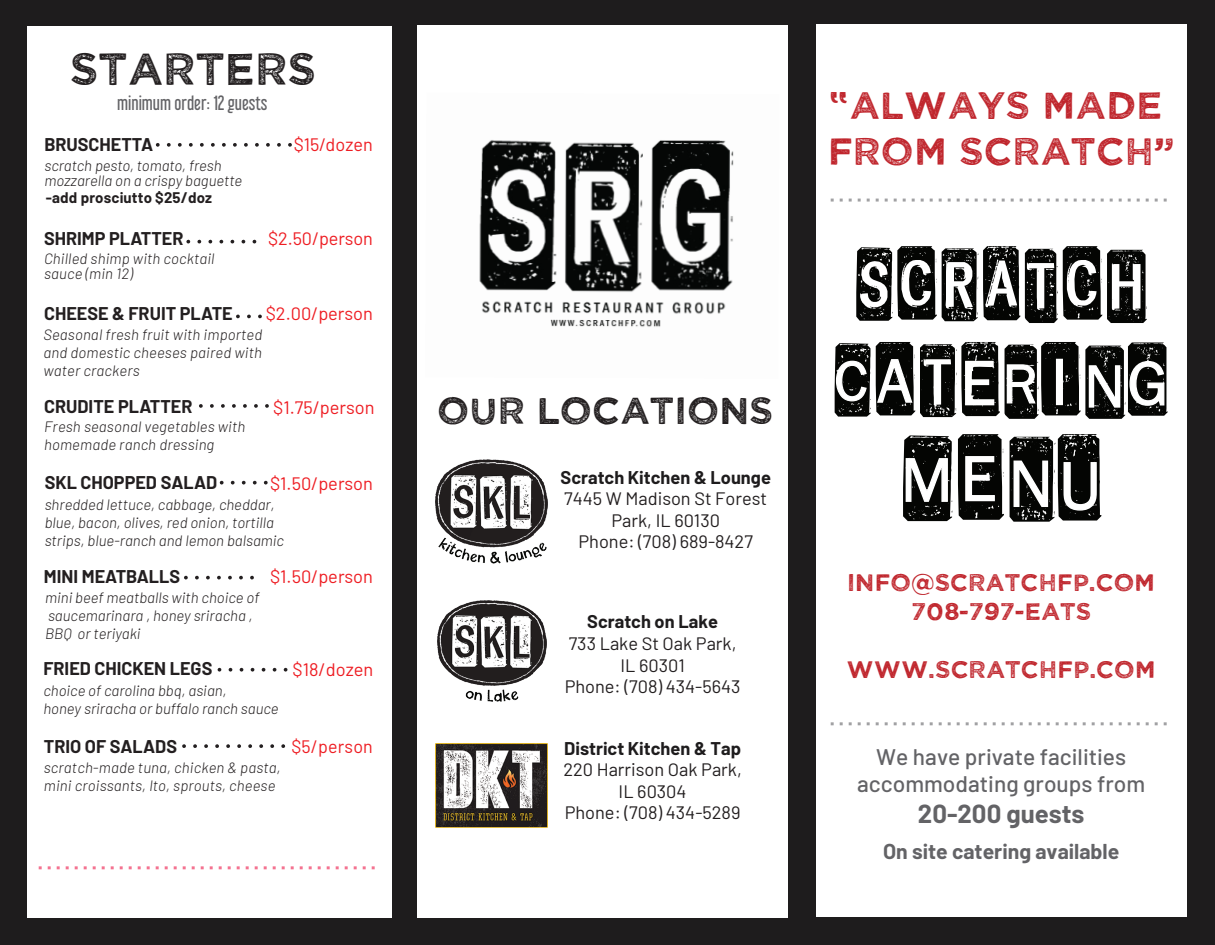
<style>
.page{position:relative;width:1215px;height:945px;background:#1e1c1d}
.page>*{position:absolute;margin:0;border:0;box-sizing:border-box;transform-origin:0 0}
.t1{font:45px "Wicked Grit";color:#231f20}
.t2{font:38.4px/46px "Wicked Grit";color:#c0262d}
.t3{font:37.65px "Wicked Grit";color:#231f20}
.t4{font:700 25.5px "Barlow";color:#636366}
.t5{font:24px/28.8px "Wicked Grit";color:#c0262d;text-align:center}
.t6{font:500 22.5px/27px "Barlow";color:#636366;text-align:center}
.t7{font:700 21px "Barlow";color:#636366}
.t8{font:18px/21.6px "Barlow";color:#231f20;text-align:center}
.t9{font:700 18px "Barlow";color:#231f20}
.t10{font:18px "Barlow";color:#ee1d23}
.t11{font:700 18px "Barlow";color:#1e1c1d}
.t12{font:18px "Libel Suit Rg";color:#636366}
.t13{font:italic 300 15px/18px "Barlow";color:#231f20}
.t14{font:700 15px "Barlow";letter-spacing:.01em;color:#231f20}
</style>
<div class="page">
<div style="left:816px;top:24px;width:370px;height:892px;background:#fff"></div>
<div style="left:417px;top:26px;width:371px;height:892px;background:#fff"></div>
<div style="left:27px;top:26px;width:365px;height:892px;background:#fff"></div>
<img style="left:479px;top:140px;width:255px;height:187px">
<svg style="left:856px;top:246px;width:291px;height:77px"></svg>
<svg style="left:903px;top:435px;width:49px;height:86px"></svg>
<svg style="left:958px;top:434px;width:46px;height:86px"></svg>
<svg style="left:1010px;top:434px;width:91px;height:88px"></svg>
<svg style="left:835px;top:342px;width:333px;height:77px"></svg>
<img style="left:435px;top:743px;width:113px;height:85px">
<img style="left:436px;top:459px;width:112px;height:105px">
<img style="left:437px;top:600px;width:109px;height:102px">
<svg style="left:158px;top:143px;width:134px;height:4px"></svg>
<svg style="left:188px;top:240px;width:69px;height:4px"></svg>
<svg style="left:238px;top:315px;width:24px;height:3px"></svg>
<svg style="left:201px;top:404px;width:66px;height:4px"></svg>
<svg style="left:222px;top:481px;width:46px;height:4px"></svg>
<svg style="left:186px;top:576px;width:68px;height:4px"></svg>
<svg style="left:219px;top:668px;width:69px;height:4px"></svg>
<svg style="left:184px;top:744px;width:102px;height:4px"></svg>
<svg style="left:831px;top:722px;width:336px;height:3px"></svg>
<svg style="left:831px;top:199px;width:336px;height:3px"></svg>
<svg style="left:39px;top:866px;width:336px;height:3px"></svg>
<h1 class="t1" style="left:70px;top:40px;width:248px">STARTERS</h1>
<p class="t12" style="left:117px;top:89px;width:152px">minimum order: 12 guests</p>
<p class="t9" style="left:44px;top:131px;width:110px">BRUSCHETTA</p>
<p class="t13" style="left:44px;top:157px;width:199px;line-height:15px">scratch pesto, tomato, fresh mozzarella on a crispy baguette</p>
<p class="t14" style="left:46px;top:187px;width:168px">-add prosciutto $25/doz</p>
<p class="t10" style="left:294px;top:131px;width:81px">$15/dozen</p>
<p class="t9" style="left:44px;top:225px;width:141px">SHRIMP PLATTER</p>
<p class="t13" style="left:44px;top:250px;width:172px;line-height:15px">Chilled shimp with cocktail sauce (min 12)</p>
<p class="t9" style="left:44px;top:300px;width:190px">CHEESE &amp; FRUIT PLATE</p>
<p class="t10" style="left:268px;top:225px;width:106px">$2.50/person</p>
<p class="t10" style="left:266px;top:301px;width:109px">$2.00/person</p>
<p class="t13" style="left:43px;top:325px;width:220px;text-align:justify">Seasonal fresh fruit with imported and domestic cheeses paired with water crackers</p>
<p class="t9" style="left:44px;top:394px;width:150px">CRUDITE PLATTER</p>
<p class="t13" style="left:44px;top:417px;width:203px">Fresh seasonal vegetables with homemade ranch dressing</p>
<p class="t9" style="left:45px;top:470px;width:174px">SKL CHOPPED SALAD</p>
<p class="t10" style="left:273px;top:394px;width:103px">$1.75/person</p>
<p class="t10" style="left:270px;top:470px;width:104px">$1.50/person</p>
<p class="t13" style="left:45px;top:494px;width:241px">shredded lettuce, cabbage, cheddar, blue, bacon, olives, red onion, tortilla strips, blue-ranch and lemon balsamic</p>
<p class="t9" style="left:44px;top:563px;width:138px">MINI MEATBALLS</p>
<p class="t13" style="left:45px;top:587px;width:216px">mini beef meatballs with choice of saucemarinara , honey sriracha ,<br>BBQ or teriyaki</p>
<p class="t9" style="left:43px;top:655px;width:170px">FRIED CHICKEN LEGS</p>
<p class="t10" style="left:270px;top:564px;width:104px">$1.50/person</p>
<p class="t10" style="left:293px;top:656px;width:82px">$18/dozen</p>
<p class="t13" style="left:43px;top:680px;width:237px">choice of carolina bbq, asian,<br>honey sriracha or buffalo ranch sauce</p>
<p class="t9" style="left:44px;top:733px;width:135px">TRIO OF SALADS</p>
<p class="t13" style="left:44px;top:757px;width:238px">scratch-made tuna, chicken &amp; pasta, mini croissants, lto, sprouts, cheese</p>
<p class="t10" style="left:291px;top:733px;width:83px">$5/person</p>
<h2 class="t2" style="left:828px;top:80px;width:349px">“ALWAYS MADE<br>FROM SCRATCH”</h2>
<h3 class="t3" style="left:437px;top:386px;width:338px">OUR LOCATIONS</h3>
<p class="t11" style="left:561px;top:464px;width:212px">Scratch Kitchen &amp; Lounge</p>
<p class="t8" style="left:564px;top:486px;width:204px">7445 W Madison St Forest<br>Park, IL 60130<br>Phone: (708) 689-8427</p>
<p class="t11" style="left:587px;top:609px;width:132px">Scratch on Lake</p>
<p class="t8" style="left:565px;top:631px;width:177px">733 Lake St Oak Park,<br>IL 60301<br>Phone: (708) 434-5643</p>
<p class="t11" style="left:564px;top:735px;width:178px">District Kitchen &amp; Tap</p>
<p class="t8" style="left:563px;top:758px;width:180px">220 Harrison Oak Park,<br>IL 60304<br>Phone: (708) 434-5289</p>
<h3 class="t5" style="left:847px;top:567px;width:310px">INFO@SCRATCHFP.COM<br>708-797-EATS</h3>
<h3 class="t5" style="left:847px;top:653px;width:311px">WWW.SCRATCHFP.COM</h3>
<h3 class="t6" style="left:857px;top:742px;width:290px">We have private facilities accommodating groups from</h3>
<h3 class="t4" style="left:918px;top:795px;width:168px">20-200 guests</h3>
<h3 class="t7" style="left:883px;top:836px;width:238px">On site catering available</h3>
</div>
